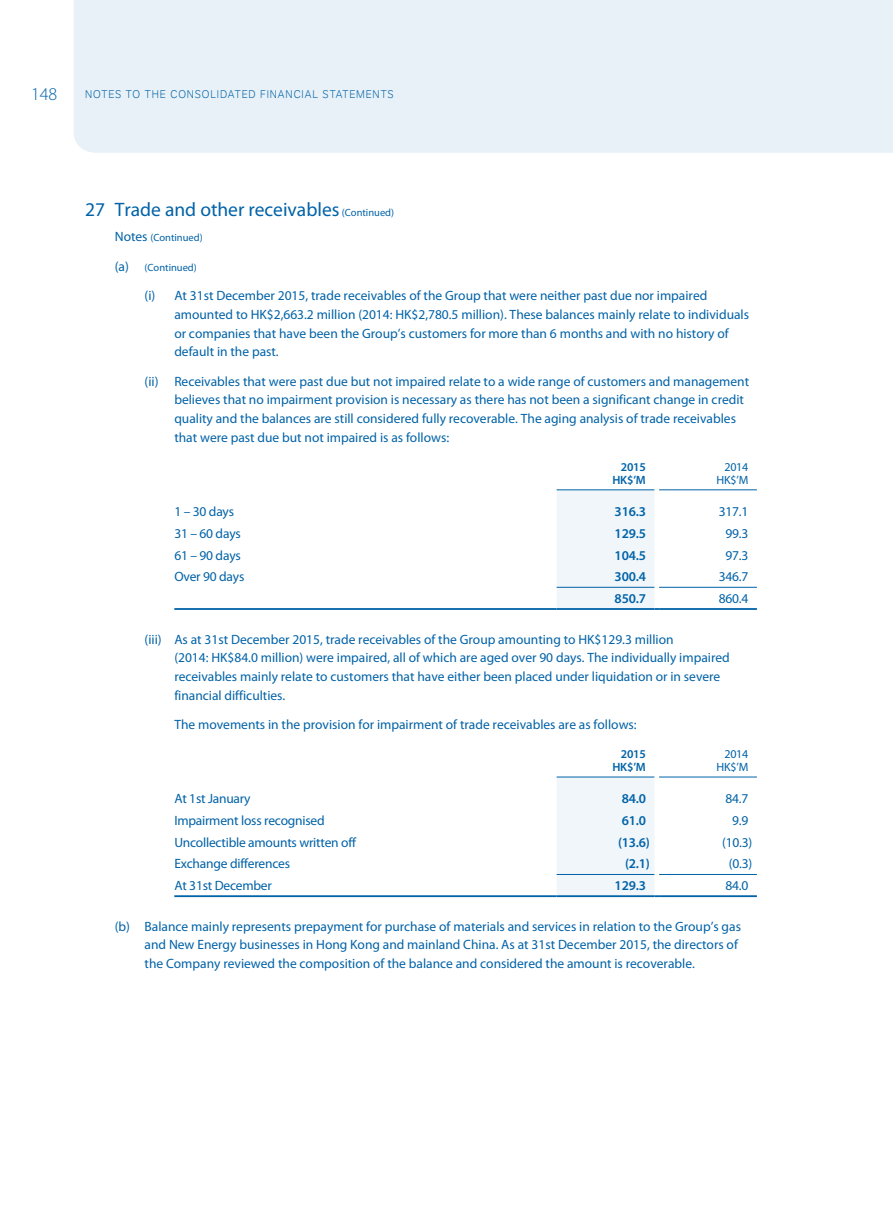
<style>
.page{position:relative;width:893px;height:1212px;background:#fff}
.page>*{position:absolute;margin:0;border:0;box-sizing:border-box;transform-origin:0 0}
.Acc-subhead-1-E{font:19.5px "Myriad Pro";color:#0062a7}
.t1{font:300 18px "Myriad Pro";color:#0062a7}
.Acc-body-indent-14{font:13.5px/18.8px "Myriad Pro";color:#0062a7}
.Acc-Body-E-indent-7{font:13.5px/18.8px "Myriad Pro";color:#0062a7}
._05_Acc-table-A{font:13.5px "Myriad Pro";letter-spacing:-.015em;color:#0062a7}
._05_Acc-table-DATA-A{font:600 13.5px "Myriad Pro";letter-spacing:-.015em;color:#0062a7}
._05_Acc-table-DATA-A-2{font:13.5px "Myriad Pro";letter-spacing:-.015em;color:#0062a7}
._08_Table-year{font:600 12px "Myriad Pro";letter-spacing:-.015em;color:#0062a7}
._08_Table-year-2{font:12px "Myriad Pro";letter-spacing:-.015em;color:#0062a7}
.t2{font:300 11.25px "Tondo";letter-spacing:.09em;color:#0062a7;scale:.9 1}
.Acc-Body-E-indent-7-2{font:10.5px "Myriad Pro";color:#0062a7}
.s1{font-size:10.5px}
.s2{font-size:13.5px}
</style>
<div class="page">
<div style="left:74px;top:0;width:819px;height:153px;background:#e8f1f7"></div>
<hr style="left:557px;top:489px;width:97px;height:1px;background:#0062a7">
<hr style="left:659px;top:489px;width:98px;height:1px;background:#0062a7">
<hr style="left:659px;top:587px;width:98px;height:1px;background:#0062a7">
<hr style="left:174px;top:608px;width:383px;height:2px;background:#0062a7">
<div style="left:557px;top:490px;width:102px;height:120px;background:#f0f6fa"></div>
<hr style="left:659px;top:608px;width:98px;height:2px;background:#0062a7">
<hr style="left:557px;top:776px;width:97px;height:1px;background:#0062a7">
<hr style="left:659px;top:776px;width:98px;height:1px;background:#0062a7">
<hr style="left:659px;top:874px;width:98px;height:1px;background:#0062a7">
<hr style="left:174px;top:895px;width:383px;height:2px;background:#0062a7">
<div style="left:557px;top:777px;width:102px;height:120px;background:#f0f6fa"></div>
<hr style="left:659px;top:895px;width:98px;height:2px;background:#0062a7">
<h2 class="t1" style="left:31px;top:83px;width:28px">148</h2>
<p class="t2" style="left:85px;top:87px;width:344px">NOTES TO THE CONSOLIDATED FINANCIAL STATEMENTS</p>
<p class="Acc-subhead-1-E" style="left:85px;top:198px;width:311px">27 Trade and other receivables <span class="s1">(Continued)</span></p>
<p class="Acc-Body-E-indent-7-2" style="left:115px;top:231px;width:89px"><span class="s2">Notes</span> (Continued)</p>
<p class="Acc-Body-E-indent-7-2" style="left:115px;top:261px;width:84px"><span class="s2">(a)</span> (Continued)</p>
<p class="Acc-body-indent-14" style="left:174px;top:286px;width:576px;text-indent:-30px">(i) At 31st December 2015, trade receivables of the Group that were neither past due nor impaired amounted to HK$2,663.2 million (2014: HK$2,780.5 million). These balances mainly relate to individuals or companies that have been the Group’s customers for more than 6 months and with no history of default in the past.</p>
<p class="Acc-body-indent-14" style="left:174px;top:372px;width:576px;text-indent:-30px">(ii) Receivables that were past due but not impaired relate to a wide range of customers and management believes that no impairment provision is necessary as there has not been a significant change in credit quality and the balances are still considered fully recoverable. The aging analysis of trade receivables that were past due but not impaired is as follows:</p>
<p class="_08_Table-year" style="left:621px;top:459px;width:27px">2015</p>
<p class="_08_Table-year" style="left:612px;top:472px;width:35px">HK$’M</p>
<p class="_08_Table-year-2" style="left:724px;top:459px;width:26px">2014</p>
<p class="_08_Table-year-2" style="left:717px;top:473px;width:33px">HK$’M</p>
<p class="_05_Acc-table-A" style="left:174px;top:503px;width:61px">1 – 30 days</p>
<p class="_05_Acc-table-DATA-A" style="left:615px;top:503px;width:33px">316.3</p>
<p class="_05_Acc-table-DATA-A-2" style="left:719px;top:503px;width:31px">317.1</p>
<p class="_05_Acc-table-A" style="left:174px;top:525px;width:68px">31 – 60 days</p>
<p class="_05_Acc-table-DATA-A" style="left:615px;top:525px;width:33px">129.5</p>
<p class="_05_Acc-table-DATA-A-2" style="left:725px;top:525px;width:24px">99.3</p>
<p class="_05_Acc-table-A" style="left:174px;top:547px;width:68px">61 – 90 days</p>
<p class="_05_Acc-table-DATA-A" style="left:615px;top:546px;width:33px">104.5</p>
<p class="_05_Acc-table-DATA-A-2" style="left:725px;top:547px;width:24px">97.3</p>
<p class="_05_Acc-table-A" style="left:174px;top:568px;width:71px">Over 90 days</p>
<p class="_05_Acc-table-DATA-A" style="left:615px;top:568px;width:33px">300.4</p>
<p class="_05_Acc-table-DATA-A-2" style="left:719px;top:568px;width:31px">346.7</p>
<p class="_05_Acc-table-DATA-A" style="left:615px;top:590px;width:33px">850.7</p>
<p class="_05_Acc-table-DATA-A-2" style="left:719px;top:590px;width:31px">860.4</p>
<p class="Acc-body-indent-14" style="left:174px;top:629px;width:557px;text-indent:-30px">(iii) As at 31st December 2015, trade receivables of the Group amounting to HK$129.3 million<br>(2014: HK$84.0 million) were impaired, all of which are aged over 90 days. The individually impaired receivables mainly relate to customers that have either been placed under liquidation or in severe financial difficulties.</p>
<p class="Acc-body-indent-14" style="left:174px;top:715px;width:464px">The movements in the provision for impairment of trade receivables are as follows:</p>
<p class="_08_Table-year" style="left:621px;top:746px;width:27px">2015</p>
<p class="_08_Table-year" style="left:612px;top:759px;width:35px">HK$’M</p>
<p class="_08_Table-year-2" style="left:724px;top:746px;width:26px">2014</p>
<p class="_08_Table-year-2" style="left:717px;top:760px;width:33px">HK$’M</p>
<p class="_05_Acc-table-A" style="left:174px;top:790px;width:78px">At 1st January</p>
<p class="_05_Acc-table-DATA-A" style="left:622px;top:790px;width:26px">84.0</p>
<p class="_05_Acc-table-DATA-A-2" style="left:725px;top:790px;width:24px">84.7</p>
<p class="_05_Acc-table-A" style="left:174px;top:812px;width:152px">Impairment loss recognised</p>
<p class="_05_Acc-table-DATA-A" style="left:622px;top:812px;width:26px">61.0</p>
<p class="_05_Acc-table-DATA-A-2" style="left:732px;top:812px;width:18px">9.9</p>
<p class="_05_Acc-table-A" style="left:174px;top:834px;width:183px">Uncollectible amounts written off</p>
<p class="_05_Acc-table-DATA-A" style="left:618px;top:833px;width:33px">(13.6)</p>
<p class="_05_Acc-table-DATA-A-2" style="left:722px;top:834px;width:32px">(10.3)</p>
<p class="_05_Acc-table-A" style="left:174px;top:855px;width:117px">Exchange differences</p>
<p class="_05_Acc-table-DATA-A" style="left:625px;top:855px;width:26px">(2.1)</p>
<p class="_05_Acc-table-DATA-A-2" style="left:729px;top:855px;width:25px">(0.3)</p>
<p class="_05_Acc-table-A" style="left:174px;top:877px;width:99px">At 31st December</p>
<p class="_05_Acc-table-DATA-A" style="left:615px;top:877px;width:33px">129.3</p>
<p class="_05_Acc-table-DATA-A-2" style="left:725px;top:877px;width:24px">84.0</p>
<p class="Acc-Body-E-indent-7" style="left:145px;top:916px;width:598px;text-indent:-30px">(b) Balance mainly represents prepayment for purchase of materials and services in relation to the Group’s gas and New Energy businesses in Hong Kong and mainland China. As at 31st December 2015, the directors of the Company reviewed the composition of the balance and considered the amount is recoverable.</p>
</div>
